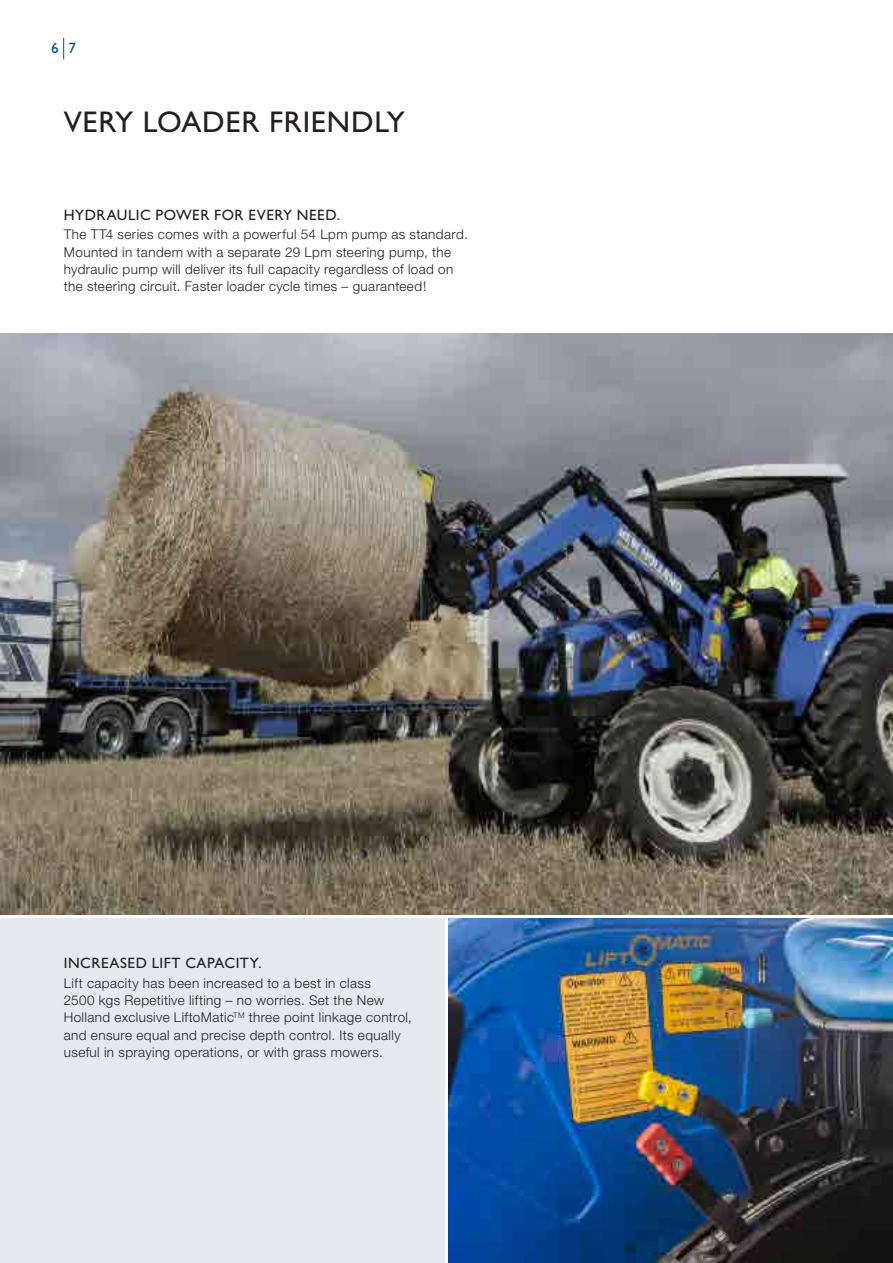
<style>
.page{position:relative;width:893px;height:1263px;background:#fff}
.page>*{position:absolute;margin:0;border:0;box-sizing:border-box;transform-origin:0 0}
.t1{font:30px "Gill Sans";letter-spacing:.025em;color:#231f20}
.t2{font:15px "Gill Sans";letter-spacing:.035em;color:#231f20}
.t3{font:15px "Gill Sans";color:#01529b}
.t4{font:300 13.5px/17.2px "Helvetica Neue";letter-spacing:.03em;color:#231f20}
</style>
<div class="page">
<div style="left:0;top:918px;width:444px;height:345px;background:#e4e9ed"></div>
<svg style="left:63px;top:38px;width:1px;height:21px"></svg>
<img style="left:0;top:334px;width:893px;height:580px">
<img style="left:449px;top:918px;width:444px;height:345px">
<p class="t3" style="left:51px;top:40px;width:26px">6 7</p>
<h1 class="t1" style="left:64px;top:104px;width:343px">VERY LOADER FRIENDLY</h1>
<p class="t2" style="left:64px;top:206px;width:278px">HYDRAULIC POWER FOR EVERY NEED.</p>
<p class="t4" style="left:64px;top:226px;width:405px">The TT4 series comes with a powerful 54 Lpm pump as standard.<br>Mounted in tandem with a separate 29 Lpm steering pump, the hydraulic pump will deliver its full capacity regardless of load on the steering circuit. Faster loader cycle times – guaranteed!</p>
<p class="t2" style="left:64px;top:955px;width:199px">INCREASED LIFT CAPACITY.</p>
<p class="t4" style="left:64px;top:974px;width:350px">Lift capacity has been increased to a best in class<br>2500 kgs Repetitive lifting – no worries. Set the New Holland exclusive LiftoMatic<sup>TM</sup> three point linkage control, and ensure equal and precise depth control. Its equally useful in spraying operations, or with grass mowers.</p>
</div>
